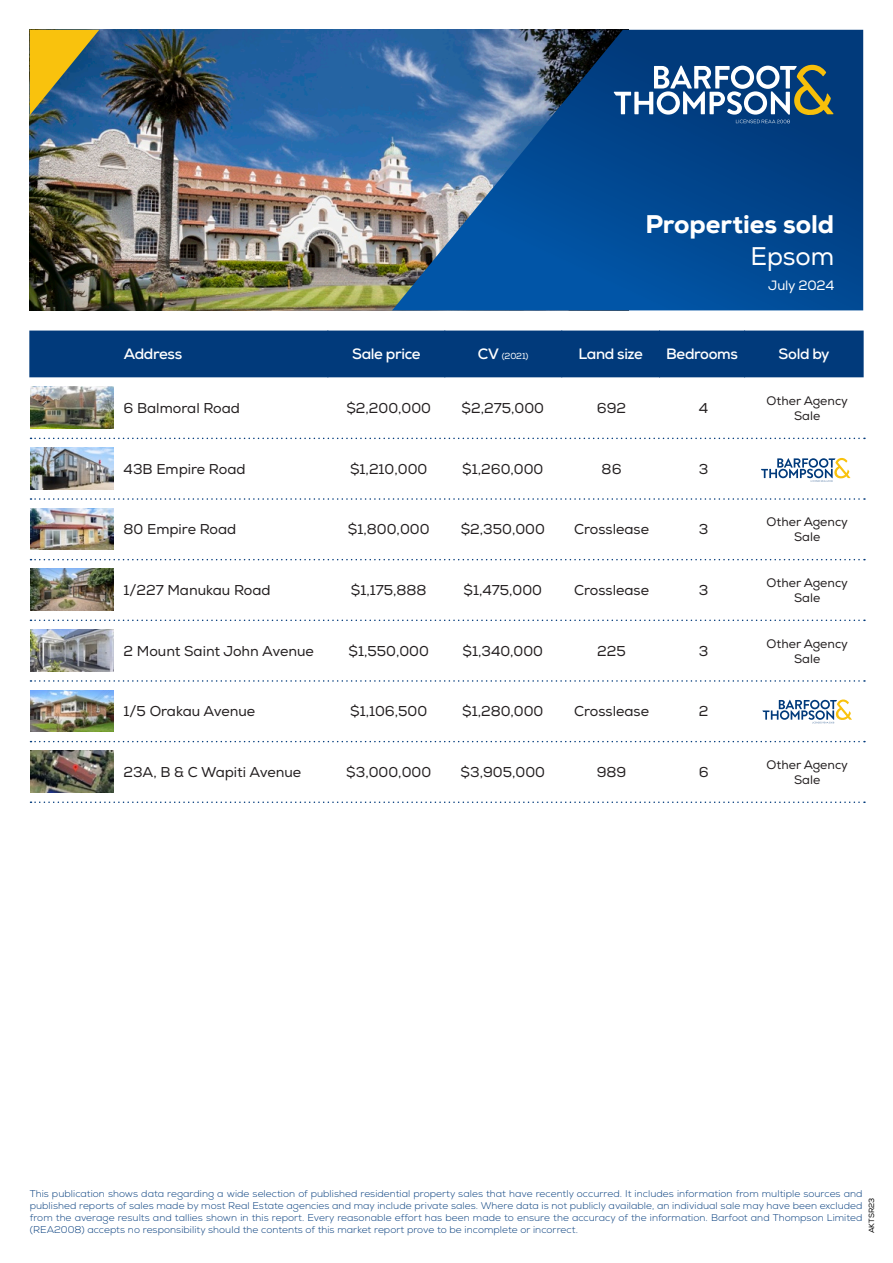
<style>
.page{position:relative;width:893px;height:1263px;background:#fff}
.page>*{position:absolute;margin:0;border:0;box-sizing:border-box;transform-origin:0 0}
.t1{font:800 25.5px "Nexa";color:#fff}
.t2{font:25.5px "Nexa";letter-spacing:-.005em;color:#fff}
.t3{font:700 15px "Nexa";letter-spacing:-.025em;color:#fff}
.t4{font:14.25px "Nexa";color:#231f20}
.t5{font:13.5px "Nexa";letter-spacing:-.02em;color:#fff}
.t6{font:12.3px/15px "Nexa";color:#231f20;text-align:center}
.t7{font:300 9.75px/12px "Nexa";letter-spacing:.005em;color:#013a7b;text-align:justify}
.t8{font:8.7px "Nexa";color:#fff}
.t9{font:7.5px "Nexa";color:#000}
.s1{font-weight:700;font-size:15px}
</style>
<div class="page">
<img style="left:30px;top:30px;width:362px;height:280px">
<svg style="left:30px;top:30px;width:69px;height:85px;background:#8d8c4c"></svg>
<svg style="left:392px;top:30px;width:471px;height:280px;background:#1b5694"></svg>
<div style="left:29px;top:331px;width:835px;height:46px;background:#013a7b"></div>
<hr style="left:328px;top:331px;width:1px;height:46px;background:#013a7b">
<hr style="left:445px;top:331px;width:1px;height:46px;background:#013a7b">
<hr style="left:561px;top:331px;width:1px;height:46px;background:#013a7b">
<hr style="left:659px;top:331px;width:1px;height:46px;background:#013a7b">
<hr style="left:744px;top:331px;width:1px;height:46px;background:#013a7b">
<svg style="left:614px;top:65px;width:220px;height:58px"></svg>
<svg style="left:31px;top:438px;width:834px;height:1px"></svg>
<img style="left:31px;top:387px;width:82px;height:42px">
<svg style="left:761px;top:458px;width:89px;height:24px"></svg>
<svg style="left:31px;top:498px;width:834px;height:2px"></svg>
<img style="left:31px;top:448px;width:82px;height:41px">
<svg style="left:31px;top:559px;width:834px;height:1px"></svg>
<img style="left:31px;top:508px;width:82px;height:42px">
<svg style="left:31px;top:619px;width:834px;height:2px"></svg>
<img style="left:31px;top:569px;width:82px;height:42px">
<svg style="left:31px;top:680px;width:834px;height:2px"></svg>
<img style="left:31px;top:629px;width:82px;height:42px">
<svg style="left:762px;top:699px;width:90px;height:24px"></svg>
<svg style="left:31px;top:741px;width:834px;height:1px"></svg>
<img style="left:31px;top:690px;width:82px;height:42px">
<svg style="left:31px;top:801px;width:834px;height:2px"></svg>
<img style="left:31px;top:751px;width:82px;height:41px">
<h1 class="t1" style="left:645px;top:208px;width:190px">Properties sold</h1>
<h1 class="t2" style="left:751px;top:241px;width:85px">Epsom</h1>
<h3 class="t5" style="left:768px;top:277px;width:67px">July 2024</h3>
<h2 class="t3" style="left:124px;top:344px;width:60px">Address</h2>
<h2 class="t3" style="left:352px;top:344px;width:70px">Sale price</h2>
<p class="t8" style="left:478px;top:350px;width:52px"><span class="s1">CV</span> (2021)</p>
<h2 class="t3" style="left:578px;top:344px;width:66px">Land size</h2>
<h2 class="t3" style="left:666px;top:344px;width:73px">Bedrooms</h2>
<h2 class="t3" style="left:779px;top:344px;width:53px">Sold by</h2>
<h3 class="t4" style="left:124px;top:400px;width:118px">6 Balmoral Road</h3>
<h3 class="t4" style="left:346px;top:400px;width:86px">$2,200,000</h3>
<h3 class="t4" style="left:462px;top:400px;width:84px">$2,275,000</h3>
<h3 class="t4" style="left:597px;top:400px;width:31px">692</h3>
<p class="t6" style="left:766px;top:393px;width:83px">Other Agency<br>Sale</p>
<h3 class="t4" style="left:699px;top:400px;width:11px">4</h3>
<h3 class="t4" style="left:124px;top:460px;width:123px">43B Empire Road</h3>
<h3 class="t4" style="left:350px;top:460px;width:79px">$1,210,000</h3>
<h3 class="t4" style="left:462px;top:460px;width:83px">$1,260,000</h3>
<h3 class="t4" style="left:602px;top:460px;width:21px">86</h3>
<h3 class="t4" style="left:699px;top:460px;width:11px">3</h3>
<h3 class="t4" style="left:124px;top:521px;width:114px">80 Empire Road</h3>
<h3 class="t4" style="left:348px;top:521px;width:83px">$1,800,000</h3>
<h3 class="t4" style="left:461px;top:521px;width:86px">$2,350,000</h3>
<h3 class="t4" style="left:574px;top:521px;width:77px">Crosslease</h3>
<p class="t6" style="left:766px;top:515px;width:83px">Other Agency<br>Sale</p>
<h3 class="t4" style="left:699px;top:521px;width:11px">3</h3>
<h3 class="t4" style="left:124px;top:582px;width:148px">1/227 Manukau Road</h3>
<h3 class="t4" style="left:351px;top:582px;width:77px">$1,175,888</h3>
<h3 class="t4" style="left:463px;top:582px;width:80px">$1,475,000</h3>
<h3 class="t4" style="left:574px;top:582px;width:77px">Crosslease</h3>
<p class="t6" style="left:766px;top:575px;width:83px">Other Agency<br>Sale</p>
<h3 class="t4" style="left:699px;top:582px;width:11px">3</h3>
<h3 class="t4" style="left:124px;top:642px;width:192px">2 Mount Saint John Avenue</h3>
<h3 class="t4" style="left:349px;top:642px;width:82px">$1,550,000</h3>
<h3 class="t4" style="left:462px;top:642px;width:82px">$1,340,000</h3>
<h3 class="t4" style="left:597px;top:642px;width:30px">225</h3>
<p class="t6" style="left:766px;top:636px;width:83px">Other Agency<br>Sale</p>
<h3 class="t4" style="left:699px;top:642px;width:11px">3</h3>
<h3 class="t4" style="left:124px;top:703px;width:133px">1/5 Orakau Avenue</h3>
<h3 class="t4" style="left:350px;top:703px;width:79px">$1,106,500</h3>
<h3 class="t4" style="left:462px;top:703px;width:83px">$1,280,000</h3>
<h3 class="t4" style="left:574px;top:703px;width:77px">Crosslease</h3>
<h3 class="t4" style="left:699px;top:703px;width:11px">2</h3>
<h3 class="t4" style="left:124px;top:764px;width:179px">23A, B &amp; C Wapiti Avenue</h3>
<h3 class="t4" style="left:346px;top:764px;width:86px">$3,000,000</h3>
<h3 class="t4" style="left:461px;top:764px;width:86px">$3,905,000</h3>
<h3 class="t4" style="left:597px;top:764px;width:31px">989</h3>
<p class="t6" style="left:766px;top:757px;width:83px">Other Agency<br>Sale</p>
<h3 class="t4" style="left:699px;top:764px;width:11px">6</h3>
<p class="t7" style="left:30px;top:1188px;width:834px">This publication shows data regarding a wide selection of published residential property sales that have recently occurred. It includes information from multiple sources and published reports of sales made by most Real Estate agencies and may include private sales. Where data is not publicly available, an individual sale may have been excluded from the average results and tallies shown in this report. Every reasonable effort has been made to ensure the accuracy of the information. Barfoot and Thompson Limited (REA2008) accepts no responsibility should the contents of this market report prove to be incomplete or incorrect.</p>
<p class="t9" style="left:867px;top:1233px;width:37px;rotate:-90deg">AKTSR23</p>
</div>
